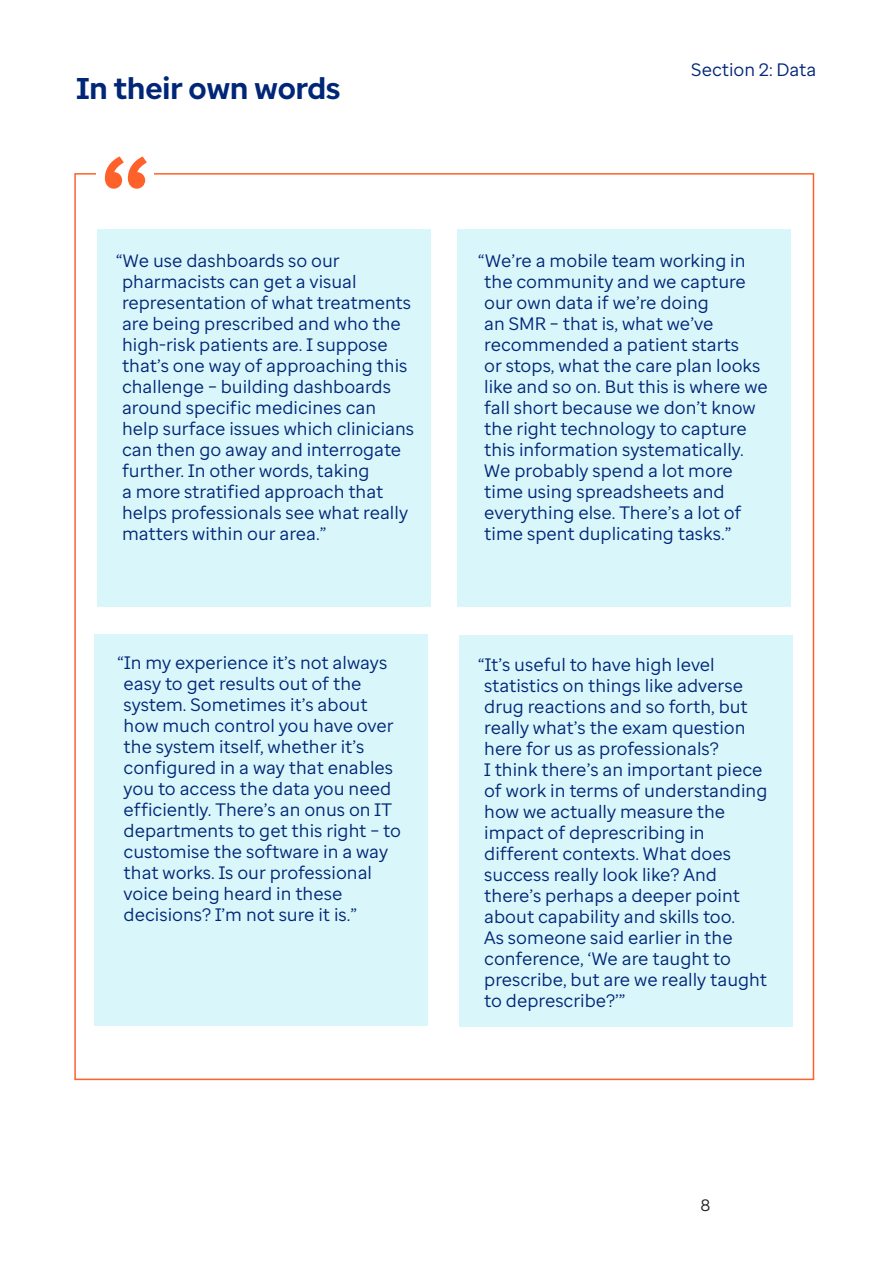
<style>
.page{position:relative;width:893px;height:1263px;background:#fff}
.page>*{position:absolute;margin:0;border:0;box-sizing:border-box;transform-origin:0 0}
.t1{font:700 105px "Enterprise Sans";color:#ff612b}
.Page_titles{font:700 30px "Enterprise Sans";color:#002677}
.BODY_TEXT{font:18px/21px "Enterprise Sans";color:#002677}
.t2{font:16.5px "Enterprise Sans";color:#231f20}
</style>
<div class="page">
<div style="left:458px;top:230px;width:332px;height:377px;background:#d9f6fa"></div>
<div style="left:94px;top:634px;width:334px;height:392px;background:#d9f6fa"></div>
<div style="left:459px;top:635px;width:333px;height:391px;background:#d9f6fa"></div>
<div style="left:97px;top:230px;width:333px;height:377px;background:#d9f6fa"></div>
<h2 class="Page_titles" style="left:77px;top:69px;width:265px">In their own words</h2>
<h1 class="t1" style="left:100px;top:125px;width:52px">“</h1>
<p class="BODY_TEXT" style="left:122px;top:250px;width:294px;text-indent:-6px">“We use dashboards so our pharmacists can get a visual representation of what treatments are being prescribed and who the high-risk patients are. I suppose that’s one way of approaching this challenge – building dashboards around specific medicines can help surface issues which clinicians can then go away and interrogate further. In other words, taking<br>a more stratified approach that helps professionals see what really matters within our area.”</p>
<p class="BODY_TEXT" style="left:124px;top:652px;width:279px;text-indent:-6px">“In my experience it’s not always easy to get results out of the system. Sometimes it’s about how much control you have over the system itself, whether it’s configured in a way that enables you to access the data you need efficiently. There’s an onus on IT departments to get this right – to customise the software in a way that works. Is our professional voice being heard in these decisions? I’m not sure it is.”</p>
<p class="BODY_TEXT" style="left:691px;top:59px;width:127px">Section 2: Data</p>
<p class="BODY_TEXT" style="left:484px;top:250px;width:285px;text-indent:-6px">“We’re a mobile team working in the community and we capture our own data if we’re doing<br>an SMR – that is, what we’ve recommended a patient starts<br>or stops, what the care plan looks like and so on. But this is where we fall short because we don’t know the right technology to capture this information systematically.<br>We probably spend a lot more time using spreadsheets and everything else. There’s a lot of time spent duplicating tasks.”</p>
<p class="BODY_TEXT" style="left:484px;top:654px;width:285px;text-indent:-6px">“It’s useful to have high level statistics on things like adverse drug reactions and so forth, but really what’s the exam question here for us as professionals?<br>I think there’s an important piece of work in terms of understanding how we actually measure the impact of deprescribing in different contexts. What does success really look like? And there’s perhaps a deeper point about capability and skills too.<br>As someone said earlier in the conference, ‘We are taught to prescribe, but are we really taught to deprescribe?’”</p>
<p class="t2" style="left:701px;top:1195px;width:11px">8</p>
</div>
